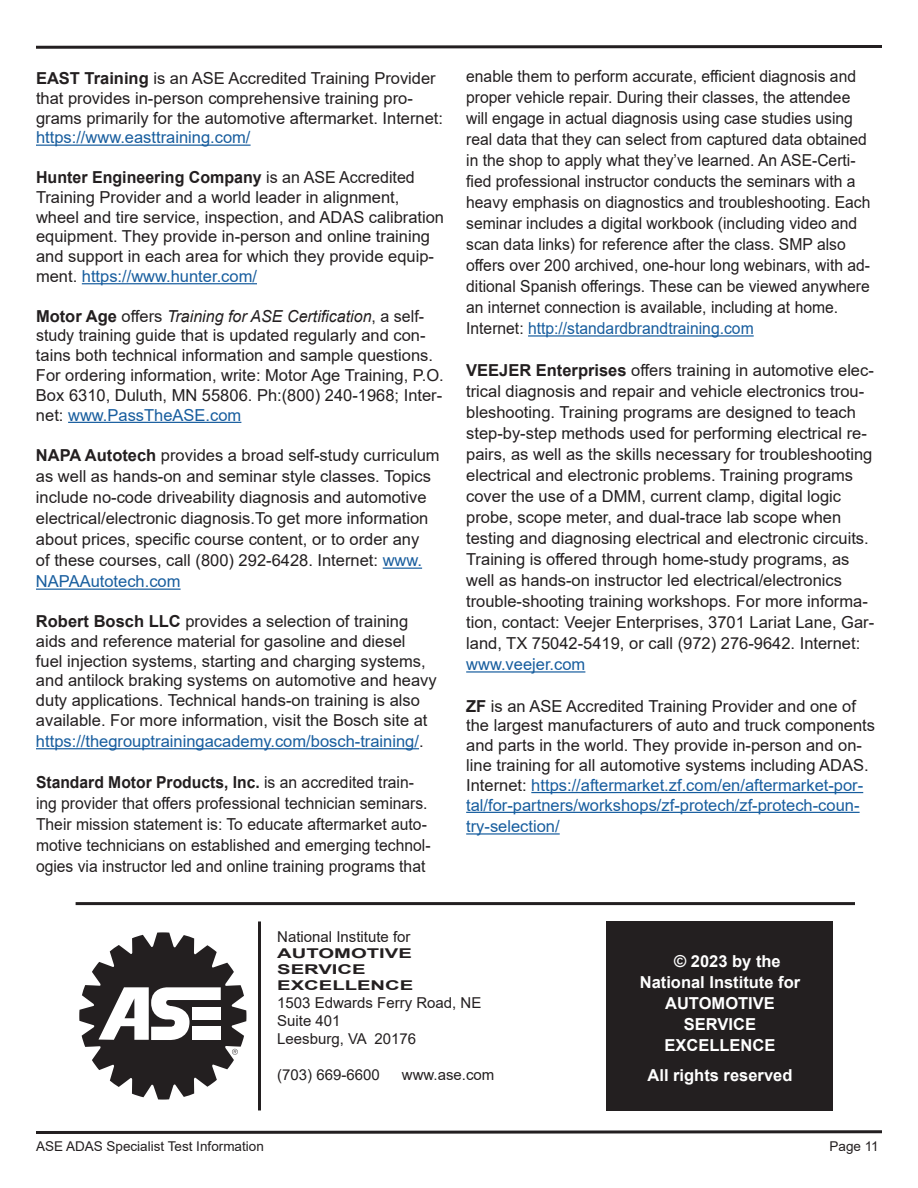
<style>
.page{position:relative;width:918px;height:1188px;background:#fff}
.page>*{position:absolute;margin:0;border:0;box-sizing:border-box;transform-origin:0 0}
.Body_Text{font:16.5px/21px "Arial";color:#231f20}
.Body_Text-2{font:16.5px/21px "Arial";color:#231f20;scale:.95 1}
.t1{font:700 16.5px "Arial";color:#fff}
.t2{font:16.5px "Arial";color:#175d9e}
.t3{font:15px/18px "Arial";color:#231f20}
.t4{font:13.5px "Arial";color:#231f20}
.t5{font:700 13.5px "Arial";color:#231f20;scale:1.5 1}
.s1{font-weight:700}
.s2{color:#175d9e}
.s3{font-style:italic}
</style>
<div class="page">
<svg style="left:36px;top:45px;width:846px;height:4px;background:#595657"></svg>
<svg style="left:36px;top:1130px;width:846px;height:4px;background:#595657"></svg>
<hr style="left:36px;top:145px;width:215px;height:1px;background:#175d9e">
<hr style="left:82px;top:283px;width:175px;height:1px;background:#175d9e">
<hr style="left:68px;top:422px;width:173px;height:1px;background:#175d9e">
<hr style="left:383px;top:568px;width:39px;height:1px;background:#175d9e">
<hr style="left:36px;top:589px;width:145px;height:1px;background:#175d9e">
<hr style="left:36px;top:748px;width:383px;height:1px;background:#175d9e">
<hr style="left:528px;top:335px;width:226px;height:2px;background:#175d9e">
<hr style="left:466px;top:671px;width:119px;height:2px;background:#175d9e">
<hr style="left:531px;top:792px;width:332px;height:1px;background:#175d9e">
<hr style="left:466px;top:812px;width:394px;height:1px;background:#175d9e">
<hr style="left:466px;top:833px;width:94px;height:2px;background:#175d9e">
<svg style="left:79px;top:932px;width:167px;height:168px"></svg>
<hr style="left:76px;top:902px;width:779px;height:3px;background:#231f20">
<hr style="left:258px;top:921px;width:3px;height:189px;background:#231f20">
<div style="left:607px;top:921px;width:226px;height:189px;background:#231f20"></div>
<p class="Body_Text" style="left:36px;top:68px;width:409px;line-height:19.8px"><span class="s1">EAST Training</span> is an ASE Accredited Training Provider that provides in-person comprehensive training pro&shy;grams primarily for the automotive aftermarket. Internet: <span class="s2">https://www.easttraining.com/</span></p>
<p class="Body_Text" style="left:36px;top:167px;width:410px;line-height:19.8px"><span class="s1">Hunter Engineering Company</span> is an ASE Accredited Training Provider and a world leader in alignment, wheel and tire service, inspection, and ADAS calibration equipment. They provide in-person and online training and support in each area for which they provide equip&shy;ment. <span class="s2">https://www.hunter.com/</span></p>
<p class="Body_Text" style="left:36px;top:306px;width:409px;line-height:19.8px"><span class="s1">Motor Age</span> offers <span class="s3">Training for ASE Certification</span>, a self&shy;study training guide that is updated regularly and con&shy;tains both technical information and sample questions.<br>For ordering information, write: Motor Age Training, P.O.<br>Box 6310, Duluth, MN 55806. Ph:(800) 240-1968; Inter&shy;net: <span class="s2">www.PassTheASE.com</span></p>
<p class="Body_Text" style="left:36px;top:445px;width:405px"><span class="s1">NAPA Autotech</span> provides a broad self-study curriculum as well as hands-on and seminar style classes. Topics include no-code driveability diagnosis and automotive electrical/electronic diagnosis.To get more information about prices, specific course content, or to order any<br>of these courses, call (800) 292-6428. Internet: <span class="s2">www.<br>NAPAAutotech.com</span></p>
<p class="Body_Text" style="left:36px;top:611px;width:402px;line-height:20px"><span class="s1">Robert Bosch LLC</span> provides a selection of training aids and reference material for gasoline and diesel<br>fuel injection systems, starting and charging systems, and antilock braking systems on automotive and heavy duty applications. Technical hands-on training is also available. For more information, visit the Bosch site at <span class="s2">https://thegrouptrainingacademy.com/bosch-training/</span>.</p>
<p class="Body_Text-2" style="left:36px;top:771px;width:417px"><span class="s1">Standard Motor Products, Inc.</span> is an accredited train&shy;ing provider that offers professional technician seminars.<br>Their mission statement is: To educate aftermarket auto&shy;motive technicians on established and emerging technol&shy;ogies via instructor led and online training programs that</p>
<p class="Body_Text-2" style="left:466px;top:66px;width:427px">enable them to perform accurate, efficient diagnosis and proper vehicle repair. During their classes, the attendee will engage in actual diagnosis using case studies using real data that they can select from captured data obtained in the shop to apply what they’ve learned. An ASE-Certi&shy;fied professional instructor conducts the seminars with a heavy emphasis on diagnostics and troubleshooting. Each seminar includes a digital workbook (including video and scan data links) for reference after the class. SMP also offers over 200 archived, one-hour long webinars, with ad&shy;ditional Spanish offerings. These can be viewed anywhere an internet connection is available, including at home.<br>Internet: <span class="s2">http://standardbrandtraining.com</span></p>
<p class="Body_Text" style="left:466px;top:360px;width:410px"><span class="s1">VEEJER Enterprises</span> offers training in automotive elec&shy;trical diagnosis and repair and vehicle electronics trou&shy;bleshooting. Training programs are designed to teach step-by-step methods used for performing electrical re&shy;pairs, as well as the skills necessary for troubleshooting electrical and electronic problems. Training programs cover the use of a DMM, current clamp, digital logic probe, scope meter, and dual-trace lab scope when testing and diagnosing electrical and electronic circuits.<br>Training is offered through home-study programs, as well as hands-on instructor led electrical/electronics trouble-shooting training workshops. For more informa&shy;tion, contact: Veejer Enterprises, 3701 Lariat Lane, Gar&shy;land, TX 75042-5419, or call (972) 276-9642. Internet:</p>
<p class="t2" style="left:466px;top:653px;width:121px">www.veejer.com</p>
<p class="Body_Text" style="left:466px;top:696px;width:410px;line-height:19.8px"><span class="s1">ZF</span> is an ASE Accredited Training Provider and one of the largest manufacturers of auto and truck components and parts in the world. They provide in-person and on&shy;line training for all automotive systems including ADAS.<br>Internet: <span class="s2">https://aftermarket.zf.com/en/aftermarket-por&shy;tal/for-partners/workshops/zf-protech/zf-protech-coun-</span></p>
<p class="t2" style="left:466px;top:815px;width:95px">try-selection/</p>
<p class="t3" style="left:277px;top:927px;width:135px">National Institute for</p>
<p class="t5" style="left:277px;top:944px;width:91px">AUTOMOTIVE</p>
<p class="t5" style="left:277px;top:960px;width:61px">SERVICE</p>
<p class="t5" style="left:277px;top:976px;width:92px">EXCELLENCE</p>
<p class="t3" style="left:277px;top:994px;width:206px">1503 Edwards Ferry Road, NE<br>Suite 401</p>
<p class="t3" style="left:277px;top:1030px;width:140px">Leesburg, VA 20176</p>
<p class="t3" style="left:277px;top:1066px;width:104px">(703) 669-6600</p>
<p class="t3" style="left:402px;top:1066px;width:94px">www.ase.com</p>
<p class="t1" style="left:674px;top:949px;width:108px">© 2023 by the</p>
<p class="t1" style="left:640px;top:970px;width:162px">National Institute for</p>
<p class="t1" style="left:665px;top:991px;width:111px">AUTOMOTIVE</p>
<p class="t1" style="left:684px;top:1012px;width:74px">SERVICE</p>
<p class="t1" style="left:665px;top:1033px;width:112px">EXCELLENCE</p>
<p class="t1" style="left:648px;top:1063px;width:146px">All rights reserved</p>
<p class="t4" style="left:36px;top:1137px;width:229px">ASE ADAS Specialist Test Information</p>
<p class="t4" style="left:830px;top:1137px;width:51px">Page 11</p>
</div>
